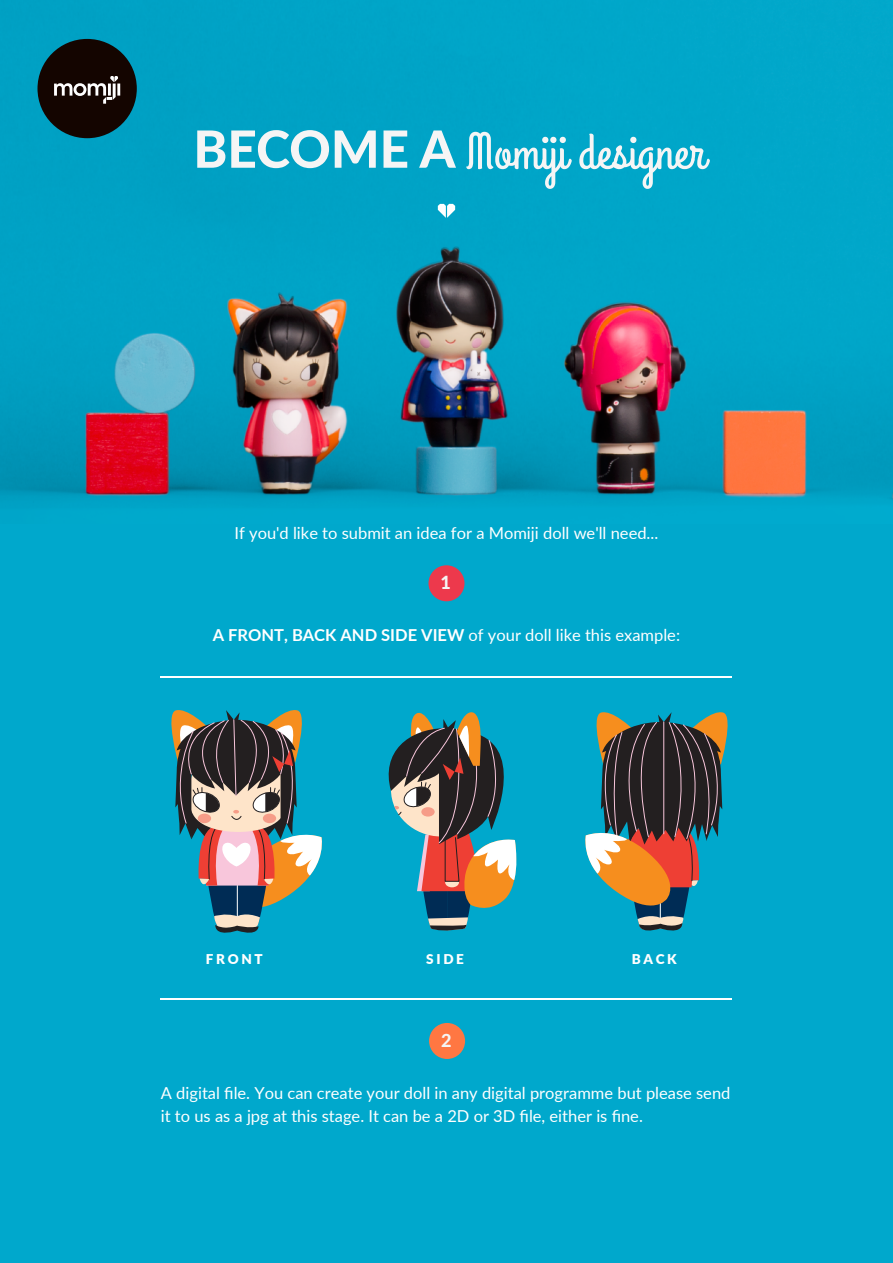
<style>
.page{position:relative;width:893px;height:1263px;background:#fff}
.page>*{position:absolute;margin:0;border:0;box-sizing:border-box;transform-origin:0 0}
.t1{font:51.3px "Grand Hotel";color:#f5f5f5}
.t2{font:800 18px "Lato";color:#f5f5f5}
.t3{font:16.5px/22.5px "Lato";color:#fff}
.t4{font:900 13.5px "Lato";letter-spacing:.2em;color:#fff}
.s1{font-family:"Lato";font-weight:800}
.s2{font-weight:700}
</style>
<div class="page">
<img style="left:0;top:0;width:893px;height:525px">
<div style="left:0;top:525px;width:893px;height:738px;background:#00a8cc"></div>
<svg style="left:171px;top:710px;width:151px;height:223px"></svg>
<svg style="left:585px;top:712px;width:143px;height:219px"></svg>
<svg style="left:388px;top:712px;width:129px;height:219px"></svg>
<hr style="left:161px;top:998px;width:571px;height:1px;background:#fff">
<hr style="left:161px;top:676px;width:571px;height:2px;background:#fff">
<div style="left:428px;top:565px;width:36px;height:36px;background:#ed394c;border-radius:50%"></div>
<div style="left:429px;top:1023px;width:36px;height:36px;background:#ff7742;border-radius:50%"></div>
<div style="left:37px;top:39px;width:100px;height:99px;background:#140500;border-radius:50%"></div>
<svg style="left:54px;top:76px;width:66px;height:28px"></svg>
<svg style="left:438px;top:204px;width:17px;height:14px"></svg>
<h1 class="t1" style="left:193px;top:119px;width:513px"><span class="s1">BECOME A</span> Momiji designer</h1>
<p class="t3" style="left:235px;top:521px;width:425px">If you'd like to submit an idea for a Momiji doll we'll need...</p>
<p class="t2" style="left:440px;top:569px;width:12px">1</p>
<p class="t3" style="left:213px;top:622px;width:469px"><span class="s2">A FRONT, BACK AND SIDE VIEW</span> of your doll like this example:</p>
<p class="t4" style="left:206px;top:949px;width:58px">FRONT</p>
<p class="t4" style="left:426px;top:949px;width:39px">SIDE</p>
<p class="t4" style="left:632px;top:949px;width:47px">BACK</p>
<p class="t2" style="left:441px;top:1027px;width:12px">2</p>
<p class="t3" style="left:161px;top:1081px;width:571px">A digital file. You can create your doll in any digital programme but please send it to us as a jpg at this stage. It can be a 2D or 3D file, either is fine.</p>
</div>
